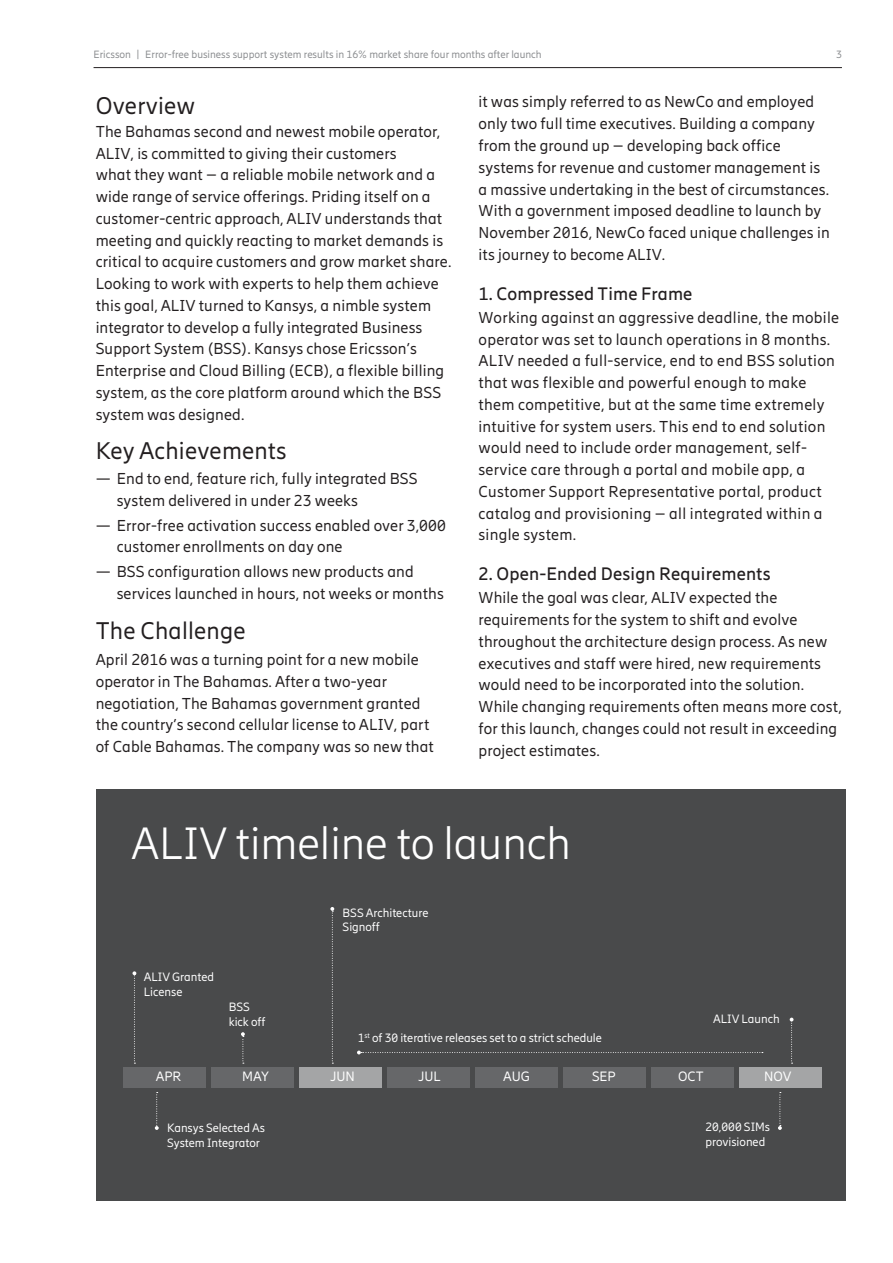
<style>
.page{position:relative;width:893px;height:1263px;background:#fff}
.page>*{position:absolute;margin:0;border:0;box-sizing:border-box;transform-origin:0 0}
.Title-01_white{font:300 45px "Ericsson Hilda";color:#fff}
.Title-2-B{font:24px "Ericsson Hilda";letter-spacing:.01em;color:#231f20}
.Body-first-para{font:24px "Ericsson Hilda";letter-spacing:.01em;color:#231f20}
.Title-3-black{font:500 18px "Ericsson Hilda";letter-spacing:.01em;color:#231f20}
.Body-first-para-2{font:15.75px/21.8px "Ericsson Hilda";letter-spacing:.01em;color:#231f20}
.Body{font:13.5px "Ericsson Hilda";color:#fff}
.Ref_body{font:12px/14.4px "Ericsson Hilda";color:#fff}
.t1{font:10.5px "Ericsson Hilda";color:#8b8d90}
</style>
<div class="page">
<hr style="left:94px;top:67px;width:748px;height:1px;background:#231f20">
<div style="left:96px;top:789px;width:749px;height:411px;background:#494a4b"></div>
<div style="left:124px;top:1067px;width:82px;height:20px;background:#666769"></div>
<div style="left:212px;top:1067px;width:82px;height:20px;background:#666769"></div>
<div style="left:299px;top:1067px;width:83px;height:20px;background:#a4a5a6"></div>
<div style="left:387px;top:1067px;width:83px;height:20px;background:#666769"></div>
<div style="left:475px;top:1067px;width:83px;height:20px;background:#666769"></div>
<div style="left:563px;top:1067px;width:83px;height:20px;background:#666769"></div>
<div style="left:651px;top:1067px;width:83px;height:20px;background:#666769"></div>
<div style="left:739px;top:1067px;width:83px;height:20px;background:#a4a5a6"></div>
<svg style="left:132px;top:971px;width:4px;height:93px"></svg>
<svg style="left:155px;top:1092px;width:4px;height:38px"></svg>
<svg style="left:241px;top:1032px;width:4px;height:32px"></svg>
<svg style="left:357px;top:1050px;width:406px;height:4px"></svg>
<svg style="left:790px;top:1018px;width:3px;height:46px"></svg>
<svg style="left:778px;top:1092px;width:4px;height:38px"></svg>
<svg style="left:330px;top:907px;width:4px;height:157px"></svg>
<p class="t1" style="left:94px;top:49px;width:450px">Ericsson | Error-free business support system results in 16% market share four months after launch</p>
<p class="t1" style="left:836px;top:49px;width:7px">3</p>
<p class="Body-first-para" style="left:96px;top:92px;width:101px">Overview</p>
<p class="Body-first-para-2" style="left:96px;top:121px;width:357px">The Bahamas second and newest mobile operator, ALIV, is committed to giving their customers<br>what they want – a reliable mobile network and a wide range of service offerings. Priding itself on a customer-centric approach, ALIV understands that meeting and quickly reacting to market demands is critical to acquire customers and grow market share.<br>Looking to work with experts to help them achieve this goal, ALIV turned to Kansys, a nimble system integrator to develop a fully integrated Business Support System (BSS). Kansys chose Ericsson’s Enterprise and Cloud Billing (ECB), a flexible billing system, as the core platform around which the BSS system was designed.</p>
<p class="Title-2-B" style="left:96px;top:437px;width:192px">Key Achievements</p>
<p class="Body-first-para-2" style="left:117px;top:468px;width:303px;text-indent:-21px">— End to end, feature rich, fully integrated BSS system delivered in under 23 weeks</p>
<p class="Body-first-para-2" style="left:117px;top:514px;width:331px;text-indent:-21px">— Error-free activation success enabled over 3,000 customer enrollments on day one</p>
<p class="Body-first-para-2" style="left:117px;top:561px;width:329px;text-indent:-21px">— BSS configuration allows new products and services launched in hours, not weeks or months</p>
<p class="Title-2-B" style="left:96px;top:617px;width:151px">The Challenge</p>
<p class="Body-first-para-2" style="left:96px;top:649px;width:340px">April 2016 was a turning point for a new mobile operator in The Bahamas. After a two-year negotiation, The Bahamas government granted the country’s second cellular license to ALIV, part of Cable Bahamas. The company was so new that</p>
<p class="Body-first-para-2" style="left:478px;top:91px;width:353px">it was simply referred to as NewCo and employed only two full time executives. Building a company from the ground up – developing back office systems for revenue and customer management is a massive undertaking in the best of circumstances.<br>With a government imposed deadline to launch by November 2016, NewCo faced unique challenges in its journey to become ALIV.</p>
<p class="Title-3-black" style="left:478px;top:283px;width:215px">1. Compressed Time Frame</p>
<p class="Body-first-para-2" style="left:478px;top:306px;width:362px">Working against an aggressive deadline, the mobile operator was set to launch operations in 8 months.<br>ALIV needed a full-service, end to end BSS solution that was flexible and powerful enough to make them competitive, but at the same time extremely intuitive for system users. This end to end solution would need to include order management, self&shy;service care through a portal and mobile app, a Customer Support Representative portal, product catalog and provisioning – all integrated within a single system.</p>
<p class="Title-3-black" style="left:478px;top:563px;width:294px">2. Open-Ended Design Requirements</p>
<p class="Body-first-para-2" style="left:478px;top:587px;width:365px">While the goal was clear, ALIV expected the requirements for the system to shift and evolve throughout the architecture design process. As new executives and staff were hired, new requirements would need to be incorporated into the solution.<br>While changing requirements often means more cost, for this launch, changes could not result in exceeding project estimates.</p>
<p class="Title-01_white" style="left:131px;top:818px;width:441px">ALIV timeline to launch</p>
<p class="Ref_body" style="left:144px;top:970px;width:72px">ALIV Granted<br>License</p>
<p class="Ref_body" style="left:229px;top:1000px;width:38px">BSS kick off</p>
<p class="Ref_body" style="left:343px;top:906px;width:87px">BSS Architecture<br>Signoff</p>
<p class="Ref_body" style="left:358px;top:1030px;width:246px">1<sup>st</sup> of 30 iterative releases set to a strict schedule</p>
<p class="Ref_body" style="left:713px;top:1012px;width:68px">ALIV Launch</p>
<p class="Body" style="left:156px;top:1069px;width:27px">APR</p>
<p class="Body" style="left:242px;top:1069px;width:28px">MAY</p>
<p class="Body" style="left:330px;top:1069px;width:26px">JUN</p>
<p class="Body" style="left:418px;top:1069px;width:24px">JUL</p>
<p class="Body" style="left:503px;top:1069px;width:28px">AUG</p>
<p class="Body" style="left:592px;top:1069px;width:25px">SEP</p>
<p class="Body" style="left:678px;top:1069px;width:27px">OCT</p>
<p class="Body" style="left:764px;top:1069px;width:29px">NOV</p>
<p class="Ref_body" style="left:167px;top:1121px;width:99px">Kansys Selected As<br>System Integrator</p>
<p class="Ref_body" style="left:705px;top:1120px;width:66px">20,000 SIMs provisioned</p>
</div>
